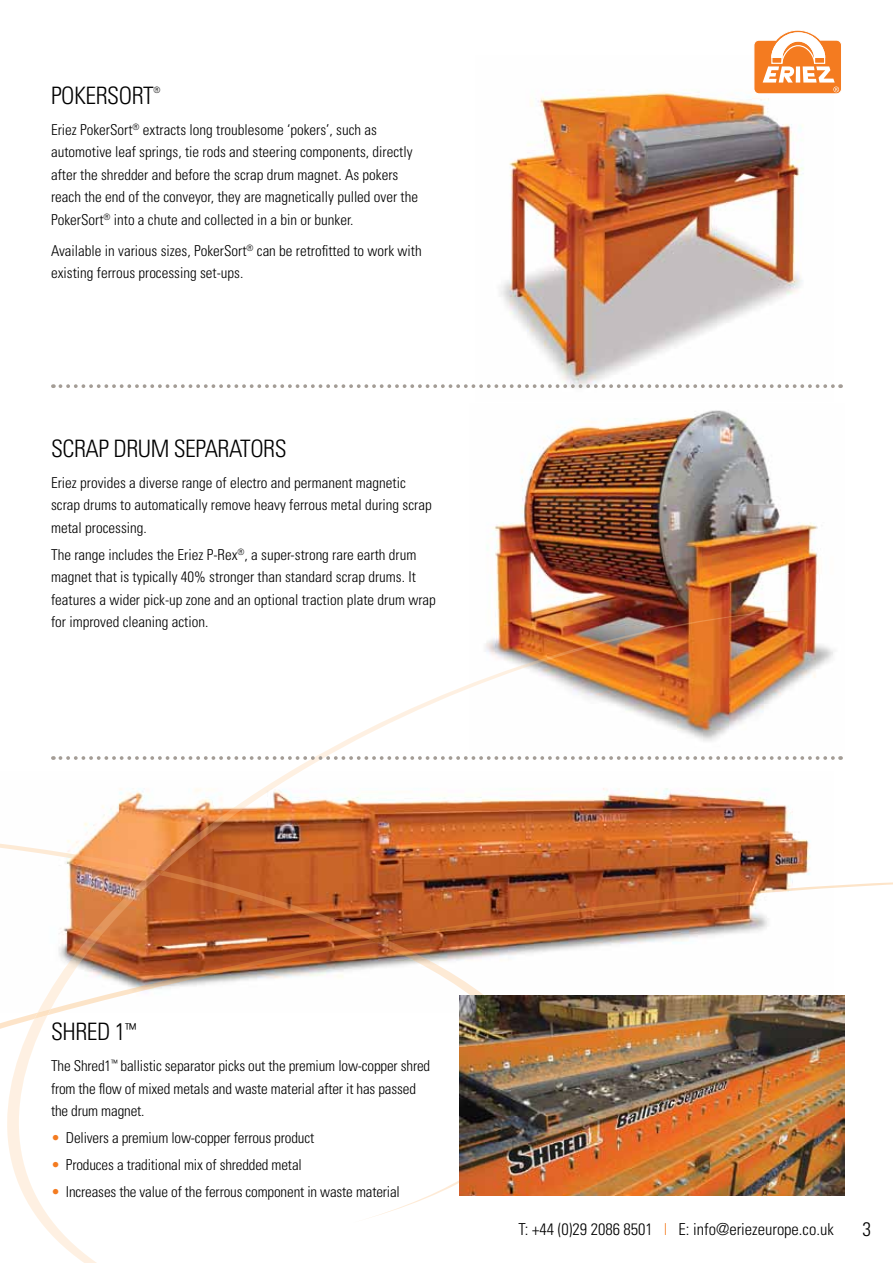
<style>
.page{position:relative;width:893px;height:1263px;background:#fff}
.page>*{position:absolute;margin:0;border:0;box-sizing:border-box;transform-origin:0 0}
.t1{font:300 condensed 24px "Univers";letter-spacing:-.02em;color:#000}
.t2{font:300 condensed 19.5px "Univers";color:#000}
.t3{font:300 condensed 16.5px "Univers";color:#000}
.t4{font:300 condensed 15px/22.5px "Univers";color:#000}
.t5{font:300 condensed 8.7px "Univers";color:#000}
.s1{color:#f47b20}
</style>
<div class="page">
<img style="left:487px;top:410px;width:356px;height:347px">
<img style="left:500px;top:90px;width:304px;height:294px">
<svg style="left:753px;top:30px;width:89px;height:65px"></svg>
<img style="left:42px;top:609px;width:763px;height:654px">
<svg style="left:0;top:827px;width:551px;height:396px"></svg>
<svg style="left:370px;top:938px;width:18px;height:4px"></svg>
<svg style="left:151px;top:869px;width:13px;height:6px"></svg>
<svg style="left:60px;top:384px;width:781px;height:4px"></svg>
<svg style="left:60px;top:756px;width:781px;height:4px"></svg>
<img style="left:459px;top:995px;width:385px;height:200px">
<h1 class="t1" style="left:51px;top:81px;width:104px">POKERSORT</h1>
<p class="t5" style="left:153px;top:84px;width:8px">®</p>
<p class="t4" style="left:51px;top:118px;width:369px">Eriez PokerSort<sup>®</sup> extracts long troublesome ‘pokers’, such as automotive leaf springs, tie rods and steering components, directly after the shredder and before the scrap drum magnet. As pokers reach the end of the conveyor, they are magnetically pulled over the PokerSort<sup>®</sup> into a chute and collected in a bin or bunker.</p>
<p class="t4" style="left:51px;top:239px;width:372px">Available in various sizes, PokerSort<sup>®</sup> can be retrofitted to work with existing ferrous processing set-ups.</p>
<h1 class="t1" style="left:51px;top:434px;width:237px">SCRAP DRUM SEPARATORS</h1>
<p class="t4" style="left:51px;top:471px;width:382px">Eriez provides a diverse range of electro and permanent magnetic scrap drums to automatically remove heavy ferrous metal during scrap metal processing.</p>
<p class="t4" style="left:51px;top:543px;width:386px">The range includes the Eriez P-Rex<sup>®</sup>, a super-strong rare earth drum magnet that is typically 40% stronger than standard scrap drums. It features a wider pick-up zone and an optional traction plate drum wrap for improved cleaning action.</p>
<h1 class="t1" style="left:51px;top:1017px;width:86px">Shred 1<sup>™</sup></h1>
<p class="t4" style="left:51px;top:1054px;width:381px">The Shred1<sup>™</sup> ballistic separator picks out the premium low-copper shred from the flow of mixed metals and waste material after it has passed the drum magnet.</p>
<p class="t4" style="left:51px;top:1126px;width:265px"><span class="s1">•</span> Delivers a premium low-copper ferrous product</p>
<p class="t4" style="left:51px;top:1153px;width:252px"><span class="s1">•</span> Produces a traditional mix of shredded metal</p>
<p class="t4" style="left:51px;top:1180px;width:350px"><span class="s1">•</span> I ncreases the value of the ferrous component in waste material</p>
<p class="t3" style="left:519px;top:1220px;width:317px">T: +44 (0)29 2086 8501 <span class="s1">|</span> E: info@eriezeurope.co.uk</p>
<h2 class="t2" style="left:862px;top:1217px;width:10px">3</h2>
</div>
